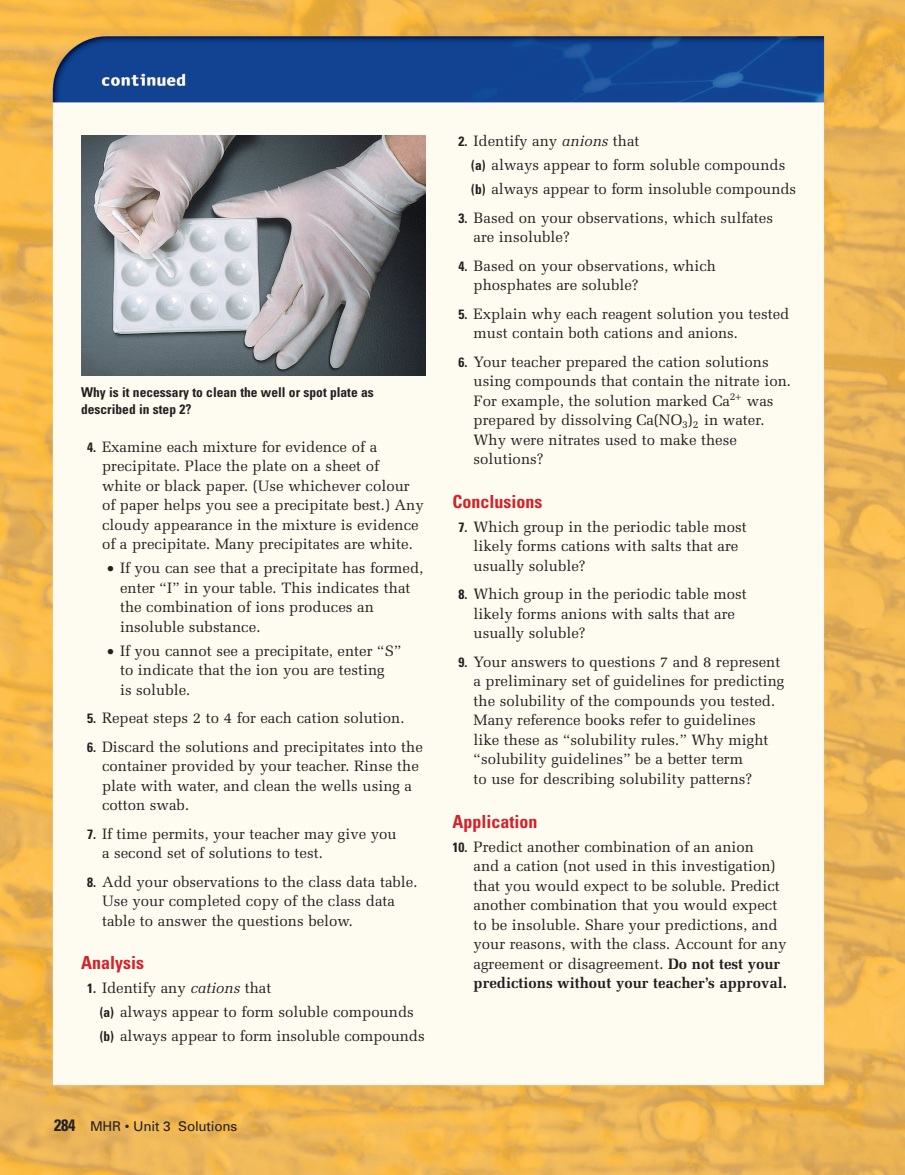
<style>
.page{position:relative;width:905px;height:1175px;background:#fff}
.page>*{position:absolute;margin:0;border:0;box-sizing:border-box;transform-origin:0 0}
.t1{font:700 condensed 18px "Univers";color:#d1232a}
.t2{font:15px/19.5px "Melior";color:#231f20}
.t3{font:700 condensed 13.5px/17.2px "Univers";color:#231f20}
.t4{font:13.5px "Univers";letter-spacing:-.015em;color:#231f20}
.s1{font-family:"Univers";font-weight:700;font-stretch:condensed;font-size:13.5px}
.s2{font-style:italic}
.s3{font-weight:700}
.s4{font-weight:700;font-stretch:condensed;font-size:16.5px}
</style>
<div class="page">
<img style="left:0;top:0;width:904px;height:1174px">
<img style="left:81px;top:135px;width:344px;height:240px">
<svg style="left:735px;top:395px;width:6px;height:5px"></svg>
<p class="t3" style="left:81px;top:385px;width:294px">Why is it necessary to clean the well or spot plate as described in step 2?</p>
<p class="t2" style="left:102px;top:438px;width:323px;text-indent:-15px"><span class="s1">4.</span> Examine each mixture for evidence of a precipitate. Place the plate on a sheet of<br>white or black paper. (Use whichever colour of paper helps you see a precipitate best.) Any cloudy appearance in the mixture is evidence of a precipitate. Many precipitates are white.</p>
<p class="t2" style="left:120px;top:560px;width:305px;text-indent:-13px">• If you can see that a precipitate has formed, enter “I” in your table. This indicates that the combination of ions produces an insoluble substance.</p>
<p class="t2" style="left:120px;top:642px;width:283px;text-indent:-13px">• If you cannot see a precipitate, enter “S” to indicate that the ion you are testing<br>is soluble.</p>
<p class="t2" style="left:87px;top:710px;width:319px"><span class="s1">5.</span> Repeat steps 2 to 4 for each cation solution.</p>
<p class="t2" style="left:102px;top:738px;width:322px;text-indent:-15px"><span class="s1">6.</span> Discard the solutions and precipitates into the container provided by your teacher. Rinse the plate with water, and clean the wells using a cotton swab.</p>
<p class="t2" style="left:102px;top:825px;width:296px;text-indent:-15px"><span class="s1">7.</span> If time permits, your teacher may give you a second set of solutions to test.</p>
<p class="t2" style="left:102px;top:873px;width:317px;text-indent:-15px"><span class="s1">8.</span> Add your observations to the class data table.<br>Use your completed copy of the class data table to answer the questions below.</p>
<p class="t1" style="left:81px;top:956px;width:64px">Analysis</p>
<p class="t2" style="left:100px;top:977px;width:326px;line-height:24px;text-indent:-13px"><span class="s1">1.</span> Identify any <span class="s2">cations</span> that<br><span class="s1">(a)</span> always appear to form soluble compounds <span class="s1">(b)</span> always appear to form insoluble compounds</p>
<p class="t2" style="left:471px;top:130px;width:326px;line-height:24px;text-indent:-13px"><span class="s1">2.</span> Identify any <span class="s2">anions</span> that<br><span class="s1">(a)</span> always appear to form soluble compounds <span class="s1">(b)</span> always appear to form insoluble compounds</p>
<p class="t2" style="left:473px;top:209px;width:301px;text-indent:-15px"><span class="s1">3.</span> Based on your observations, which sulfates are insoluble?</p>
<p class="t2" style="left:473px;top:257px;width:244px;text-indent:-15px"><span class="s1">4.</span> Based on your observations, which phosphates are soluble?</p>
<p class="t2" style="left:473px;top:305px;width:317px;text-indent:-15px"><span class="s1">5.</span> Explain why each reagent solution you tested must contain both cations and anions.</p>
<p class="t2" style="left:473px;top:353px;width:319px;text-indent:-15px"><span class="s1">6.</span> Your teacher prepared the cation solutions using compounds that contain the nitrate ion.<br>For example, the solution marked Ca<sup>2</sup> was prepared by dissolving Ca(NO<sub>3</sub>)<sub>2</sub> in water.<br>Why were nitrates used to make these solutions?</p>
<p class="t1" style="left:452px;top:495px;width:91px">Conclusions</p>
<p class="t2" style="left:473px;top:518px;width:275px;text-indent:-15px"><span class="s1">7.</span> Which group in the periodic table most likely forms cations with salts that are usually soluble?</p>
<p class="t2" style="left:473px;top:586px;width:275px;text-indent:-15px"><span class="s1">8.</span> Which group in the periodic table most likely forms anions with salts that are usually soluble?</p>
<p class="t2" style="left:473px;top:653px;width:312px;text-indent:-15px"><span class="s1">9.</span> Your answers to questions 7 and 8 represent a preliminary set of guidelines for predicting the solubility of the compounds you tested.<br>Many reference books refer to guidelines like these as “solubility rules.” Why might “solubility guidelines” be a better term<br>to use for describing solubility patterns?</p>
<p class="t1" style="left:452px;top:814px;width:86px">Application</p>
<p class="t2" style="left:473px;top:838px;width:315px;text-indent:-21px"><span class="s1">10.</span> Predict another combination of an anion<br>and a cation (not used in this investigation) that you would expect to be soluble. Predict another combination that you would expect to be insoluble. Share your predictions, and your reasons, with the class. Account for any agreement or disagreement. <span class="s3">Do not test your predictions without your teacher’s approval.</span></p>
<p class="t4" style="left:54px;top:1121px;width:185px"><span class="s4">284</span> MHR • Unit 3 Solutions</p>
</div>
